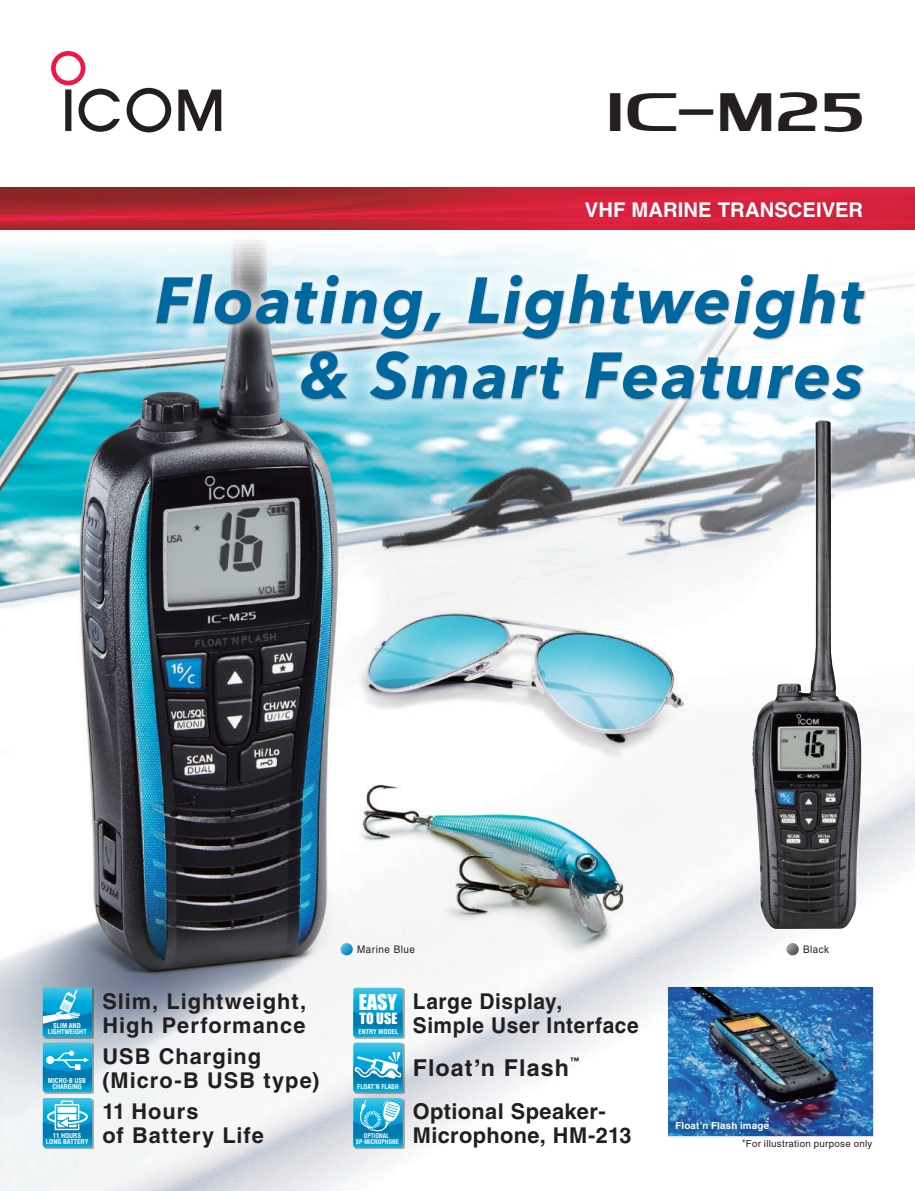
<style>
.page{position:relative;width:915px;height:1191px;background:#fff}
.page>*{position:absolute;margin:0;border:0;box-sizing:border-box;transform-origin:0 0}
.t1{font:italic 700 64.5px/75px "Avenir Next";letter-spacing:.03em;color:#00689e;text-align:right}
.t2{font:47.25px "Icom CI PRODUCT";color:#231f20}
.t3{font:700 23.25px "Helvetica LT Std";letter-spacing:.045em;color:#231f20}
.t4{font:700 21.75px/24px "Helvetica LT Std";letter-spacing:.04em;color:#231f20}
.t5{font:700 21.75px "Helvetica LT Std";letter-spacing:.015em;color:#231f20}
.t6{font:700 21.75px/24px "Helvetica LT Std";letter-spacing:.04em;color:#231f20;scale:.96 1}
.t7{font:700 20.25px "Helvetica LT Std";color:#fff}
.t8{font:20.1px "Impact";color:#fff}
.t9{font:14.25px "Impact";color:#fff}
.t10{font:10.5px "Helvetica LT Std";letter-spacing:.05em;color:#231f20;scale:.94 1}
.t11{font:9.75px "Helvetica LT Std";letter-spacing:.03em;color:#231f20}
.t12{font:700 9.75px "Helvetica LT Std";letter-spacing:.02em;color:#fff}
.t13{font:700 9px "Helvetica LT Std";color:#231f20}
.t14{font:700 condensed 6.6px "Helvetica LT Std";color:#fff}
.t15{font:700 condensed 6.6px "Helvetica LT Std";color:#fff;scale:.95 1}
.t16{font:700 condensed 6.3px "Helvetica LT Std";color:#fff;scale:.95 1}
.s1{font-size:10.5px}
</style>
<div class="page">
<img style="left:0;top:240px;width:914px;height:951px">
<svg style="left:41px;top:985px;width:53px;height:164px;background:#46aed1"></svg>
<div style="left:140px;top:257px;width:741px;height:160px;background:#fff;opacity:.8"></div>
<div style="left:155px;top:274px;width:711px;height:128px;background:#231f20;opacity:.4"></div>
<div style="left:666px;top:986px;width:208px;height:152px;background:#231f20;opacity:.3"></div>
<img style="left:668px;top:987px;width:204px;height:148px">
<div style="left:749px;top:418px;width:114px;height:513px;background:#fff;opacity:.75"></div>
<img style="left:752px;top:420px;width:109px;height:509px">
<svg style="left:786px;top:943px;width:12px;height:12px"></svg>
<svg style="left:340px;top:943px;width:12px;height:12px"></svg>
<svg style="left:351px;top:985px;width:53px;height:164px;background:#41afd3"></svg>
<svg style="left:669px;top:1115px;width:107px;height:23px;background:#3672ad"></svg>
<svg style="left:178px;top:90px;width:43px;height:41px"></svg>
<svg style="left:126px;top:88px;width:45px;height:44px"></svg>
<svg style="left:51px;top:51px;width:69px;height:81px"></svg>
<img style="left:0;top:187px;width:914px;height:43px">
<h2 class="t2" style="left:610px;top:82px;width:260px">|M25</h2>
<p class="t7" style="left:584px;top:197px;width:280px">VHF MARINE TRANSCEIVER</p>
<h1 class="t1" style="left:155px;top:262px;width:710px">Floating, Lightweight &amp; Smart Features</h1>
<p class="t14" style="left:53px;top:1021px;width:29px">SLIM AND</p>
<p class="t14" style="left:48px;top:1027px;width:40px">LIGHTWEIGHT</p>
<p class="t14" style="left:48px;top:1076px;width:40px">MICRO-B USB</p>
<p class="t14" style="left:52px;top:1082px;width:31px">CHARGING</p>
<p class="t4" style="left:102px;top:989px;width:205px">Slim, Lightweight,<br>High Performance</p>
<p class="t4" style="left:102px;top:1043px;width:160px">USB Charging</p>
<p class="t4" style="left:102px;top:1067px;width:218px">(Micro-B USB type)</p>
<p class="t4" style="left:102px;top:1098px;width:98px">11 Hours</p>
<p class="t14" style="left:53px;top:1131px;width:30px">11 HOURS</p>
<p class="t4" style="left:102px;top:1122px;width:163px">of Battery Life</p>
<p class="t14" style="left:46px;top:1137px;width:44px">LONG BATTERY</p>
<p class="t10" style="left:357px;top:943px;width:63px">Marine Blue</p>
<p class="t10" style="left:802px;top:943px;width:29px">Black</p>
<p class="t8" style="left:358px;top:986px;width:40px">EASY</p>
<p class="t9" style="left:359px;top:1007px;width:39px">TO USE</p>
<p class="t14" style="left:358px;top:1027px;width:42px">ENTRY MODEL</p>
<p class="t15" style="left:357px;top:1082px;width:45px">FLOAT’N FLASH</p>
<p class="t6" style="left:412px;top:988px;width:237px">Large Display,<br>Simple User Interface</p>
<p class="t3" style="left:412px;top:1053px;width:157px">Float n Flash</p>
<p class="t3" style="left:474px;top:1040px;width:8px">,</p>
<p class="t13" style="left:570px;top:1055px;width:10px">™</p>
<p class="t5" style="left:412px;top:1098px;width:194px">Optional Speaker-</p>
<p class="t16" style="left:364px;top:1132px;width:28px">OPTIONAL</p>
<p class="t5" style="left:412px;top:1121px;width:220px">Microphone, HM-213</p>
<p class="t16" style="left:356px;top:1138px;width:47px">SP-MICROPHONE</p>
<p class="t12" style="left:675px;top:1119px;width:95px">Float’n Flash image</p>
<p class="t11" style="left:742px;top:1137px;width:132px"><span class="s1">*</span>For illustration purpose only</p>
</div>
